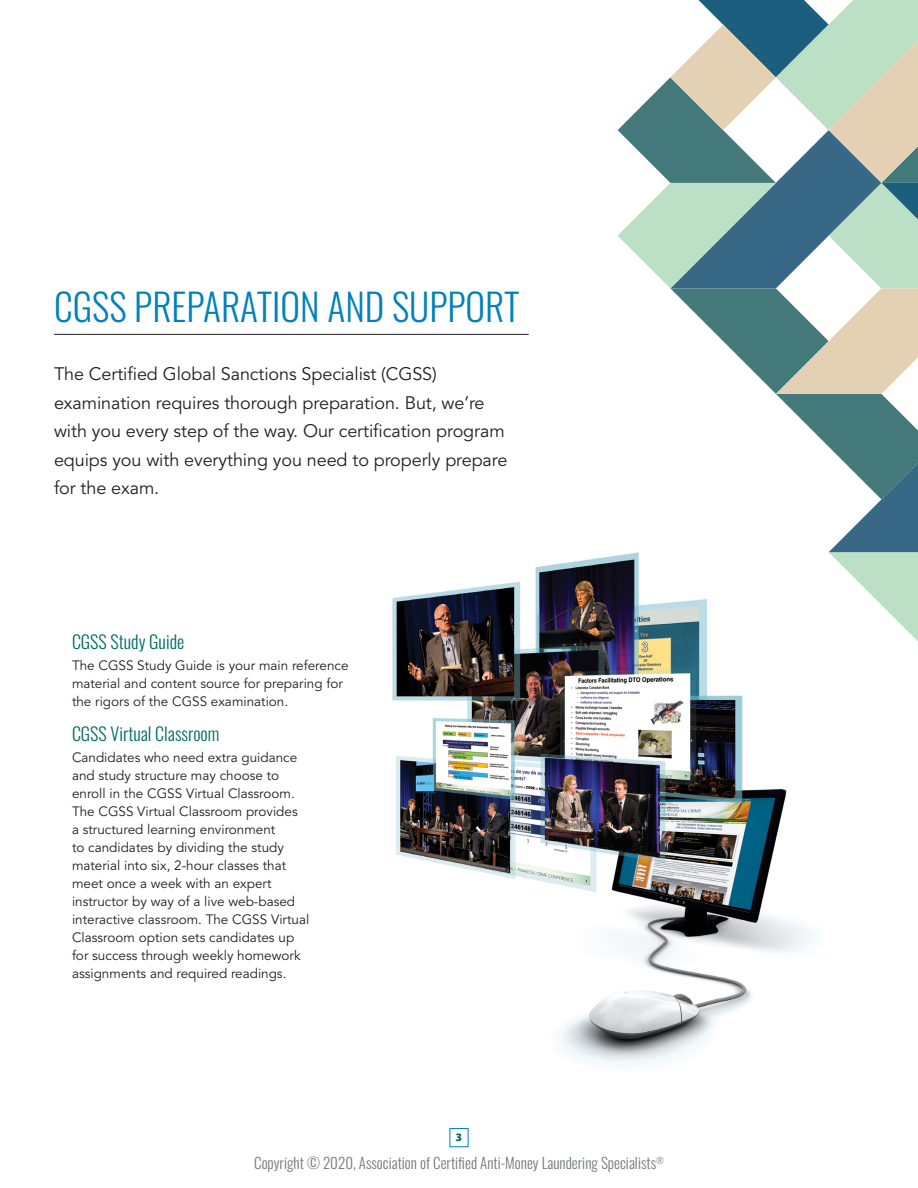
<style>
.page{position:relative;width:918px;height:1188px;background:#fff}
.page>*{position:absolute;margin:0;border:0;box-sizing:border-box;transform-origin:0 0}
.t1{font:300 37.5px "Oswald";color:#0081bc}
.t2{font:18px/28.5px "Avenir LT Std";letter-spacing:-.005em;color:#231f20}
.t3{font:300 18px "Oswald";color:#006c64}
.t4{font:300 15px "Oswald";color:#757779}
.t5{font:13.5px/18px "Avenir LT Std";color:#231f20}
.t6{font:800 10.5px "Open Sans";color:#006c64}
</style>
<div class="page">
<svg style="left:618px;top:0;width:300px;height:641px"></svg>
<div style="left:450px;top:1128px;width:18px;height:19px;border:1px solid #0081bc"></div>
<hr style="left:54px;top:334px;width:475px;height:1px;background:#231f20">
<img style="left:392px;top:540px;width:431px;height:526px">
<h1 class="t1" style="left:54px;top:274px;width:467px">CGSS PREPARATION AND SUPPORT</h1>
<h2 class="t2" style="left:54px;top:360px;width:455px">The Certified Global Sanctions Specialist (CGSS) examination requires thorough preparation. But, we’re with you every step of the way. Our certification program equips you with everything you need to properly prepare for the exam.</h2>
<h2 class="t3" style="left:72px;top:626px;width:114px">CGSS Study Guide</h2>
<p class="t5" style="left:72px;top:657px;width:278px">The CGSS Study Guide is your main reference material and content source for preparing for the rigors of the CGSS examination.</p>
<h2 class="t3" style="left:72px;top:717px;width:149px">CGSS Virtual Classroom</h2>
<p class="t5" style="left:72px;top:748px;width:239px">Candidates who need extra guidance and study structure may choose to enroll in the CGSS Virtual Classroom.<br>The CGSS Virtual Classroom provides<br>a structured learning environment<br>to candidates by dividing the study material into six, 2-hour classes that meet once a week with an expert instructor by way of a live web-based interactive classroom. The CGSS Virtual Classroom option sets candidates up for success through weekly homework assignments and required readings.</p>
<p class="t6" style="left:456px;top:1129px;width:8px">3</p>
<p class="t4" style="left:254px;top:1149px;width:411px">Copyright © 2020, Association of Certified Anti-Money Laundering Specialists<sup>®</sup></p>
</div>
